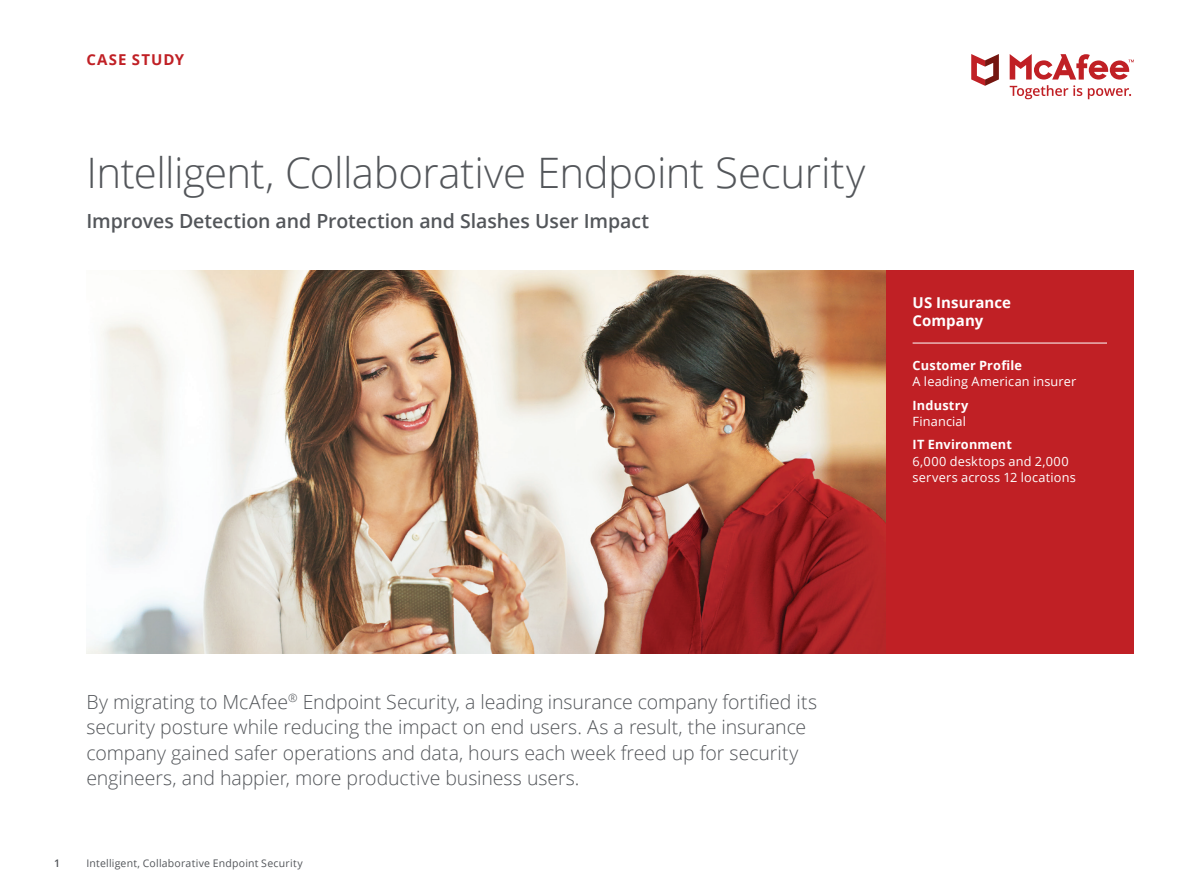
<style>
.page{position:relative;width:1188px;height:891px;background:#fff}
.page>*{position:absolute;margin:0;border:0;box-sizing:border-box;transform-origin:0 0}
.t1{font:300 42px "Open Sans";letter-spacing:-.01em;color:#53565a}
.t2{font:300 19.5px/25.5px "Open Sans";letter-spacing:-.005em;color:#53565a}
.t3{font:600 19.5px "Open Sans";letter-spacing:-.005em;color:#53565a}
.t4{font:700 15px/18px "Open Sans";letter-spacing:.005em;color:#fff}
.t5{font:700 15px "Open Sans";letter-spacing:.065em;color:#c02025}
.t6{font:12.75px/16.5px "Open Sans";letter-spacing:.015em;color:#fff}
.t7{font:700 12.75px "Open Sans";letter-spacing:.015em;color:#fff}
.t8{font:10.5px "Open Sans";letter-spacing:.02em;color:#53565a}
.t9{font:600 10.5px "Open Sans";color:#53565a}
</style>
<div class="page">
<div style="left:886px;top:270px;width:248px;height:383px;background:#c02025"></div>
<hr style="left:913px;top:343px;width:194px;height:1px;background:#fff">
<img style="left:86px;top:270px;width:800px;height:383px">
<svg style="left:971px;top:54px;width:28px;height:32px"></svg>
<svg style="left:1010px;top:54px;width:124px;height:45px"></svg>
<p class="t5" style="left:86px;top:49px;width:99px">CASE STUDY</p>
<h1 class="t1" style="left:86px;top:144px;width:781px">Intelligent, Collaborative Endpoint Security</h1>
<p class="t3" style="left:86px;top:208px;width:564px">Improves Detection and Protection and Slashes User Impact</p>
<p class="t4" style="left:913px;top:294px;width:100px">US Insurance<br>Company</p>
<p class="t7" style="left:913px;top:356px;width:111px">Customer Profile</p>
<p class="t6" style="left:913px;top:373px;width:165px">A leading American insurer</p>
<p class="t7" style="left:913px;top:396px;width:57px">Industry</p>
<p class="t6" style="left:913px;top:413px;width:55px">Financial</p>
<p class="t7" style="left:913px;top:436px;width:101px">IT Environment</p>
<p class="t6" style="left:913px;top:453px;width:165px">6,000 desktops and 2,000 servers across 12 locations</p>
<p class="t2" style="left:86px;top:688px;width:732px">By migrating to McAfee<sup>®</sup> Endpoint Security, a leading insurance company fortified its security posture while reducing the impact on end users. As a result, the insurance company gained safer operations and data, hours each week freed up for security engineers, and happier, more productive business users.</p>
<p class="t9" style="left:54px;top:856px;width:7px">1</p>
<p class="t8" style="left:86px;top:856px;width:218px">Intelligent, Collaborative Endpoint Security</p>
</div>
